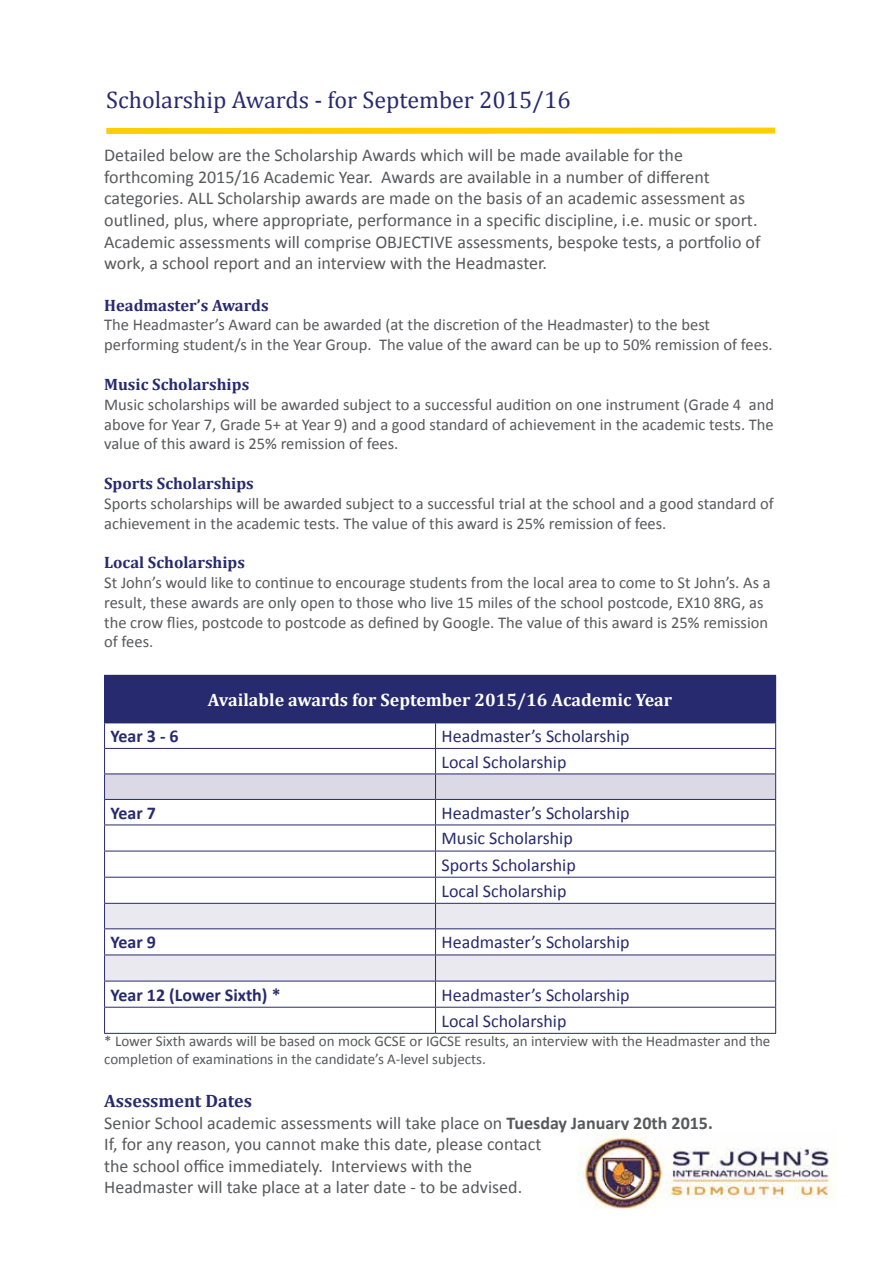
<style>
.page{position:relative;width:893px;height:1263px;background:#fff}
.page>*{position:absolute;margin:0;border:0;box-sizing:border-box;transform-origin:0 0}
.t1{font:24px "Cambria";color:#272a6e}
.t2{font:18px/21.6px "Calibri";color:#58595b}
.t3{font:18px/26px "Calibri";color:#272a6e}
.t4{font:700 18px "Cambria";color:#fff}
.t5{font:700 18px "Calibri";color:#272a6e}
.t6{font:700 18px "Cambria";color:#272a6e}
.t7{font:16.5px/19.8px "Calibri";color:#58595b}
.t8{font:700 16.5px "Cambria";color:#272a6e}
.t9{font:15px/18px "Calibri";color:#58595b}
.s1{font-weight:700}
</style>
<div class="page">
<div style="left:105px;top:675px;width:671px;height:48px;background:#272a6e"></div>
<svg style="left:104px;top:723px;width:672px;height:310px"></svg>
<hr style="left:104px;top:1033px;width:332px;height:1px;background:#272a6e">
<hr style="left:436px;top:1033px;width:340px;height:1px;background:#272a6e">
<hr style="left:104px;top:675px;width:332px;height:1px;background:#272a6e">
<hr style="left:104px;top:676px;width:1px;height:46px;background:#272a6e">
<hr style="left:104px;top:722px;width:332px;height:1px;background:#272a6e">
<hr style="left:104px;top:748px;width:332px;height:1px;background:#272a6e">
<hr style="left:436px;top:748px;width:340px;height:1px;background:#272a6e">
<hr style="left:104px;top:773px;width:332px;height:1px;background:#272a6e">
<hr style="left:436px;top:773px;width:340px;height:1px;background:#272a6e">
<hr style="left:104px;top:799px;width:332px;height:1px;background:#272a6e">
<hr style="left:436px;top:799px;width:340px;height:1px;background:#272a6e">
<div style="left:106px;top:128px;width:669px;height:6px;background:#ffce00"></div>
<img style="left:578px;top:1130px;width:259px;height:79px">
<h1 class="t1" style="left:106px;top:86px;width:466px">Scholarship Awards - for September 2015/16</h1>
<p class="t2" style="left:104px;top:145px;width:658px">Detailed below are the Scholarship Awards which will be made available for the forthcoming 2015/16 Academic Year. Awards are available in a number of different categories. ALL Scholarship awards are made on the basis of an academic assessment as outlined, plus, where appropriate, performance in a specific discipline, i.e. music or sport.<br>Academic assessments will comprise OBJECTIVE assessments, bespoke tests, a portfolio of work, a school report and an interview with the Headmaster.</p>
<p class="t8" style="left:104px;top:293px;width:166px">Headmaster’s Awards</p>
<p class="t7" style="left:104px;top:315px;width:670px">The Headmaster’s Award can be awarded (at the discretion of the Headmaster) to the best performing student/s in the Year Group. The value of the award can be up to 50% remission of fees.</p>
<p class="t8" style="left:104px;top:373px;width:147px">Music Scholarships</p>
<p class="t7" style="left:104px;top:394px;width:671px;text-align:justify">Music scholarships will be awarded subject to a successful audition on one instrument (Grade 4 and above for Year 7, Grade 5+ at Year 9) and a good standard of achievement in the academic tests. The value of this award is 25% remission of fees.</p>
<p class="t8" style="left:104px;top:472px;width:151px">Sports Scholarships</p>
<p class="t7" style="left:104px;top:493px;width:671px">Sports scholarships will be awarded subject to a successful trial at the school and a good standard of achievement in the academic tests. The value of this award is 25% remission of fees.</p>
<p class="t8" style="left:104px;top:551px;width:142px">Local Scholarships</p>
<p class="t7" style="left:104px;top:573px;width:668px">St John’s would like to continue to encourage students from the local area to come to St John’s. As a result, these awards are only open to those who live 15 miles of the school postcode, EX10 8RG, as the crow flies, postcode to postcode as defined by Google. The value of this award is 25% remission of fees.</p>
<p class="t4" style="left:208px;top:687px;width:466px">Available awards for September 2015/16 Academic Year</p>
<p class="t5" style="left:111px;top:725px;width:70px">Year 3 - 6</p>
<p class="t3" style="left:442px;top:724px;width:190px;line-height:25.5px">Headmaster’s Scholarship<br>Local Scholarship</p>
<p class="t5" style="left:111px;top:801px;width:47px">Year 7</p>
<p class="t3" style="left:442px;top:800px;width:190px">Headmaster’s Scholarship<br>Music Scholarship<br>Sports Scholarship<br>Local Scholarship</p>
<p class="t5" style="left:111px;top:931px;width:47px">Year 9</p>
<p class="t3" style="left:442px;top:929px;width:190px">Headmaster’s Scholarship</p>
<p class="t5" style="left:111px;top:983px;width:172px">Year 12 (Lower Sixth) *</p>
<p class="t3" style="left:442px;top:981px;width:190px">Headmaster’s Scholarship<br>Local Scholarship</p>
<p class="t9" style="left:104px;top:1032px;width:668px">* Lower Sixth awards will be based on mock GCSE or IGCSE results, an interview with the Headmaster and the completion of examinations in the candidate’s A-level subjects.</p>
<p class="t6" style="left:104px;top:1088px;width:149px">Assessment Dates</p>
<p class="t2" style="left:104px;top:1112px;width:610px">Senior School academic assessments will take place on <span class="s1">Tuesday January 20th 2015.<br></span>If, for any reason, you cannot make this date, please contact<br>the school office immediately. Interviews with the<br>Headmaster will take place at a later date - to be advised.</p>
</div>
